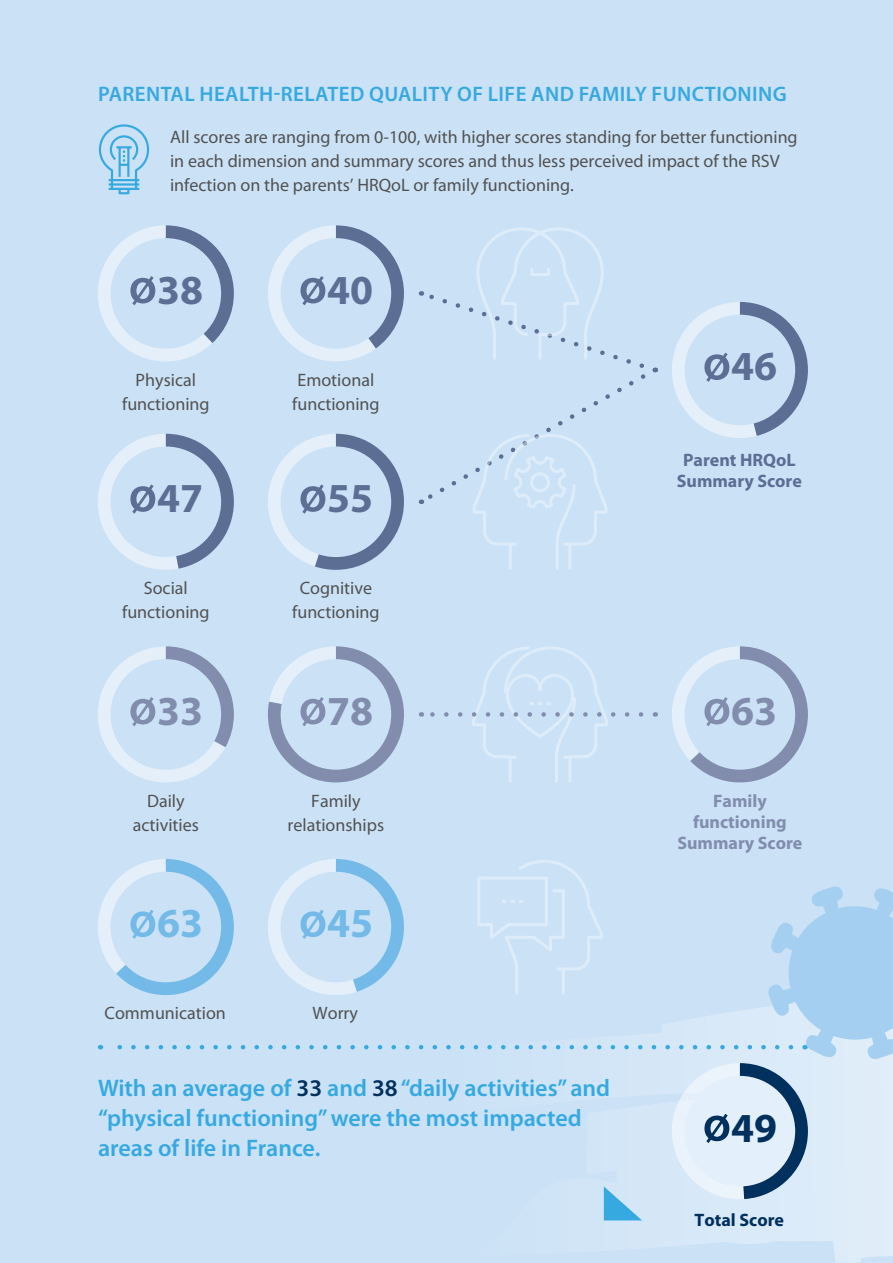
<style>
.page{position:relative;width:893px;height:1263px;background:#cae1f6}
.page>*{position:absolute;margin:0;border:0;box-sizing:border-box;transform-origin:0 0}
.t1{font:700 41.4px "Myriad Pro";color:#5d6e95}
.t2{font:700 41.4px "Myriad Pro";color:#828dae}
.t3{font:700 41.4px "Myriad Pro";color:#73bae8}
.t4{font:700 41.4px "Myriad Pro";color:#00305d}
.t5{font:600 24px/30px "Myriad Pro";color:#36a9e1}
.t6{font:600 21px "Myriad Pro";letter-spacing:.02em;color:#36a9e1}
.t7{font:18px/24px "Myriad Pro";color:#525251;text-align:center}
.t8{font:700 18px/21px "Myriad Pro";color:#828dae;text-align:center}
.t9{font:700 18px/21px "Myriad Pro";color:#5d6e95;text-align:center}
.t10{font:700 18px "Myriad Pro";color:#00305d}
.s1{font-weight:600;font-size:50.4px}
.s2{color:#00305d}
</style>
<div class="page">
<svg style="left:645px;top:1224px;width:248px;height:39px"></svg>
<svg style="left:98px;top:225px;width:136px;height:136px"></svg>
<div style="left:111px;top:238px;width:110px;height:111px;background:#cae1f6;border-radius:50%"></div>
<svg style="left:268px;top:225px;width:136px;height:136px"></svg>
<div style="left:281px;top:238px;width:110px;height:111px;background:#cae1f6;border-radius:50%"></div>
<svg style="left:672px;top:646px;width:136px;height:136px"></svg>
<div style="left:685px;top:659px;width:110px;height:111px;background:#cae1f6;border-radius:50%"></div>
<svg style="left:98px;top:434px;width:136px;height:136px"></svg>
<div style="left:111px;top:446px;width:110px;height:111px;background:#cae1f6;border-radius:50%"></div>
<svg style="left:268px;top:434px;width:136px;height:136px"></svg>
<div style="left:281px;top:446px;width:110px;height:111px;background:#cae1f6;border-radius:50%"></div>
<svg style="left:672px;top:302px;width:136px;height:136px"></svg>
<div style="left:685px;top:315px;width:110px;height:110px;background:#cae1f6;border-radius:50%"></div>
<svg style="left:98px;top:646px;width:136px;height:136px"></svg>
<div style="left:111px;top:659px;width:110px;height:111px;background:#cae1f6;border-radius:50%"></div>
<svg style="left:268px;top:646px;width:136px;height:136px"></svg>
<div style="left:281px;top:659px;width:110px;height:111px;background:#cae1f6;border-radius:50%"></div>
<svg style="left:421px;top:227px;width:225px;height:343px"></svg>
<svg style="left:98px;top:124px;width:52px;height:71px"></svg>
<svg style="left:430px;top:646px;width:211px;height:136px"></svg>
<svg style="left:98px;top:859px;width:795px;height:365px"></svg>
<p class="t6" style="left:98px;top:80px;width:690px">PARENTAL HEALTH-RELATED QUALITY OF LIFE AND FAMILY FUNCTIONING</p>
<p class="t7" style="left:170px;top:125px;width:629px;text-align:left">All scores are ranging from 0-100, with higher scores standing for better functioning in each dimension and summary scores and thus less perceived impact of the RSV infection on the parents’ HRQoL or family functioning.</p>
<h1 class="t1" style="left:129px;top:263px;width:76px"><span class="s1">ø</span>38</h1>
<h1 class="t1" style="left:299px;top:263px;width:76px"><span class="s1">ø</span>40</h1>
<p class="t7" style="left:122px;top:367px;width:89px">Physical functioning</p>
<p class="t7" style="left:292px;top:367px;width:89px">Emotional functioning</p>
<h1 class="t1" style="left:129px;top:471px;width:76px"><span class="s1">ø</span>47</h1>
<h1 class="t1" style="left:299px;top:471px;width:76px"><span class="s1">ø</span>55</h1>
<p class="t7" style="left:122px;top:576px;width:89px">Social functioning</p>
<p class="t7" style="left:292px;top:576px;width:89px">Cognitive functioning</p>
<h1 class="t2" style="left:129px;top:684px;width:76px"><span class="s1">ø</span>33</h1>
<h1 class="t2" style="left:299px;top:684px;width:76px"><span class="s1">ø</span>78</h1>
<p class="t7" style="left:133px;top:788px;width:68px">Daily activities</p>
<p class="t7" style="left:288px;top:788px;width:98px">Family relationships</p>
<h1 class="t3" style="left:129px;top:896px;width:76px"><span class="s1">ø</span>63</h1>
<h1 class="t3" style="left:299px;top:896px;width:76px"><span class="s1">ø</span>45</h1>
<p class="t7" style="left:105px;top:1001px;width:123px">Communication</p>
<p class="t7" style="left:313px;top:1001px;width:47px">Worry</p>
<h2 class="t5" style="left:98px;top:1072px;width:514px">With an average of <span class="s2">33</span> and <span class="s2">38</span> “daily activities” and “physical functioning” were the most impacted areas of life in France.</h2>
<h1 class="t1" style="left:703px;top:339px;width:76px"><span class="s1">ø</span>46</h1>
<p class="t9" style="left:677px;top:449px;width:127px">Parent HRQoL<br>Summary Score</p>
<h1 class="t2" style="left:703px;top:684px;width:76px"><span class="s1">ø</span>63</h1>
<p class="t8" style="left:677px;top:789px;width:127px">Family functioning<br>Summary Score</p>
<h1 class="t4" style="left:703px;top:1100px;width:76px"><span class="s1">ø</span>49</h1>
<p class="t10" style="left:695px;top:1208px;width:91px">Total Score</p>
</div>
